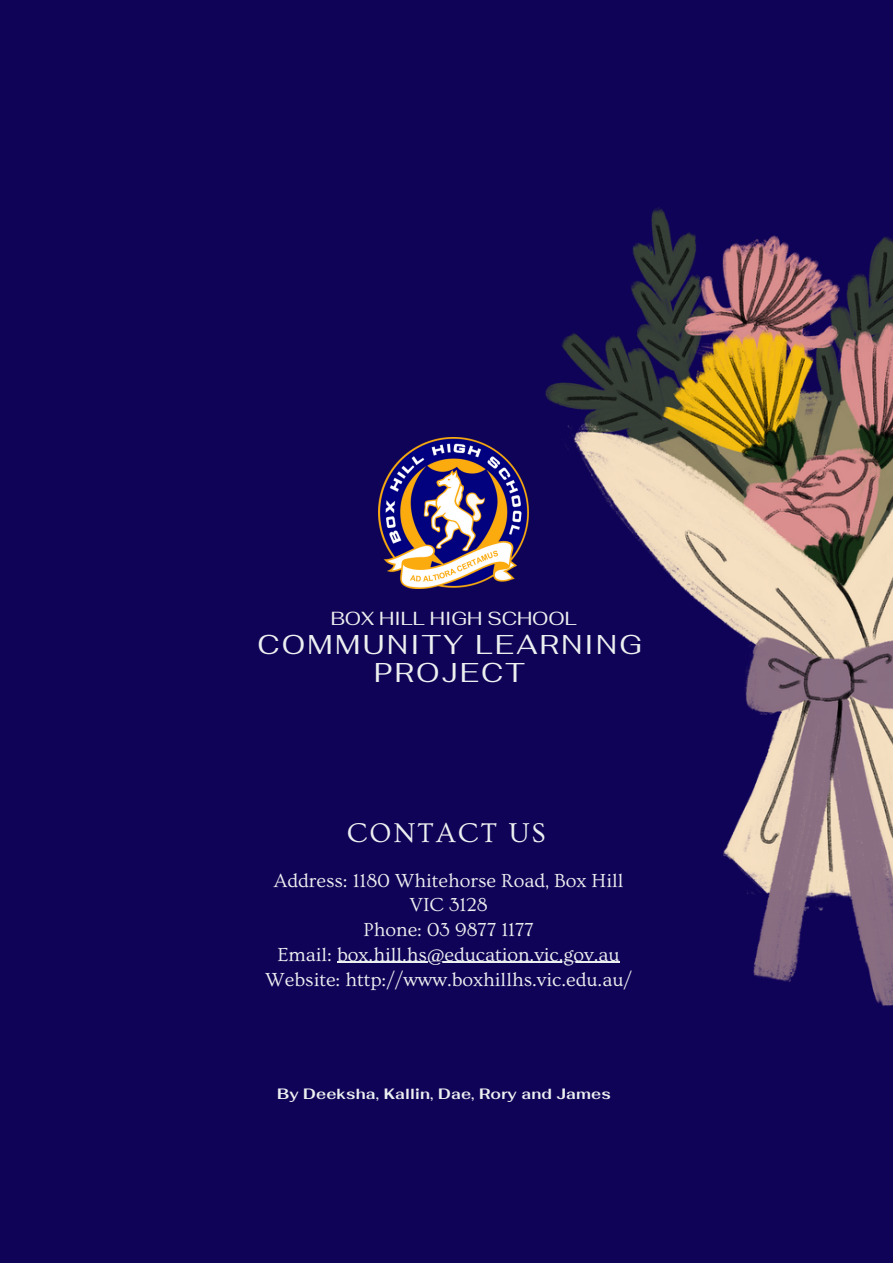
<style>
.page{position:relative;width:893px;height:1264px;background:#fff}
.page>*{position:absolute;margin:0;border:0;box-sizing:border-box;transform-origin:0 0}
.t1{font:28.5px "Ovo";letter-spacing:.07em;color:#ecf0f0}
.t2{font:27.15px/28px "Fahkwang";letter-spacing:.09em;color:#ecf0f0;text-align:center}
.t3{font:19.8px/24.8px "Ovo";color:#ecf0f0;text-align:center}
.t4{font:18.9px "Fahkwang";color:#ecf0f0}
.t5{font:700 15px "Fahkwang";letter-spacing:.01em;color:#ecf0f0}
</style>
<div class="page">
<div style="left:0;top:0;width:892px;height:1262px;background:#0f0357"></div>
<hr style="left:337px;top:961px;width:282px;height:2px;background:#ecf0f0">
<img style="left:545px;top:208px;width:347px;height:798px">
<img style="left:378px;top:437px;width:151px;height:151px">
<p class="t4" style="left:331px;top:606px;width:248px">BOX HILL HIGH SCHOOL</p>
<p class="t2" style="left:257px;top:630px;width:386px">COMMUNITY LEARNING<br>PROJECT</p>
<p class="t1" style="left:347px;top:817px;width:200px">CONTACT US</p>
<p class="t3" style="left:274px;top:868px;width:351px">Address: 1180 Whitehorse Road, Box Hill<br>VIC 3128</p>
<p class="t3" style="left:363px;top:917px;width:172px">Phone: 03 9877 1177</p>
<p class="t3" style="left:277px;top:942px;width:344px">Email: box.hill.hs@education.vic.gov.au</p>
<p class="t3" style="left:265px;top:967px;width:368px">Website: http://www.boxhillhs.vic.edu.au/</p>
<p class="t5" style="left:277px;top:1084px;width:335px">By Deeksha, Kallin, Dae, Rory and James</p>
</div>
